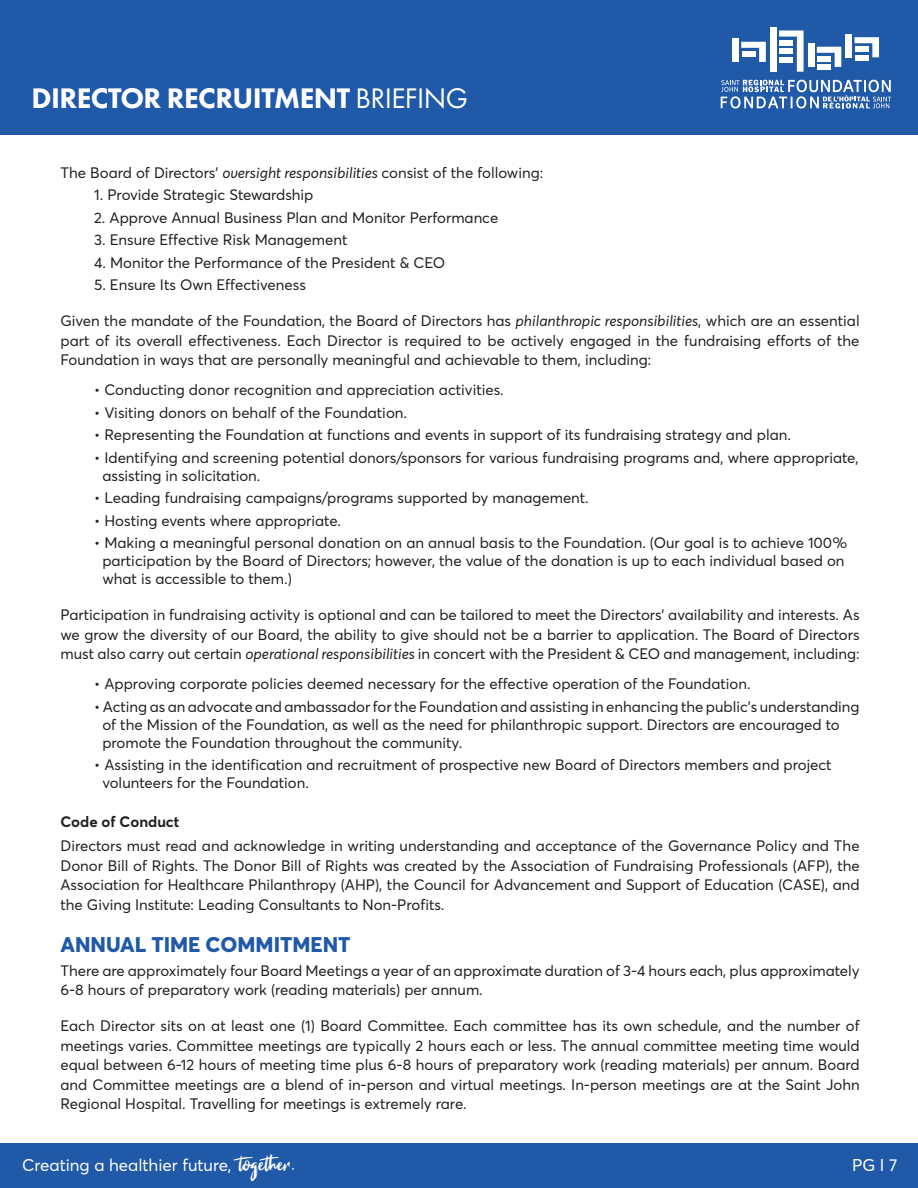
<style>
.page{position:relative;width:918px;height:1188px;background:#fff}
.page>*{position:absolute;margin:0;border:0;box-sizing:border-box;transform-origin:0 0}
.heading_light{font:800 29.4px "Futura PT";letter-spacing:-.02em;color:#fff}
.t1{font:800 21px "Averta";color:#2059a8}
.t2{font:16.8px "Averta";color:#fff}
.t3{font:15px/19.5px "Averta";color:#231f20;text-align:justify}
.t4{font:700 15px "Averta";color:#231f20}
.s1{font-weight:400}
.s2{font-style:italic}
.s3{font-family:"Fake Serif";font-size:29.25px}
</style>
<div class="page">
<div style="left:0;top:0;width:918px;height:135px;background:#2059a8"></div>
<div style="left:733px;top:38px;width:6px;height:24px;background:#fff"></div>
<svg style="left:741px;top:42px;width:25px;height:20px"></svg>
<div style="left:770px;top:27px;width:7px;height:45px;background:#fff"></div>
<svg style="left:779px;top:30px;width:25px;height:42px"></svg>
<div style="left:779px;top:49px;width:14px;height:5px;background:#fff"></div>
<div style="left:779px;top:57px;width:14px;height:5px;background:#fff"></div>
<div style="left:817px;top:65px;width:14px;height:5px;background:#fff"></div>
<div style="left:808px;top:43px;width:6px;height:24px;background:#fff"></div>
<svg style="left:817px;top:47px;width:24px;height:20px"></svg>
<div style="left:846px;top:34px;width:6px;height:23px;background:#fff"></div>
<svg style="left:855px;top:37px;width:24px;height:20px"></svg>
<div style="left:855px;top:55px;width:14px;height:5px;background:#fff"></div>
<svg style="left:721px;top:80px;width:170px;height:28px"></svg>
<div style="left:0;top:1143px;width:918px;height:45px;background:#2059a8"></div>
<p class="heading_light" style="left:31px;top:80px;width:438px">DIRECTOR RECRUITMENT <span class="s1">BRIEFING</span></p>
<p class="t3" style="left:60px;top:162px;width:484px">The Board of Directors’ <span class="s2">oversight responsibilities</span> consist of the following:</p>
<p class="t3" style="left:94px;top:185px;width:221px">1. Provide Strategic Stewardship</p>
<p class="t3" style="left:94px;top:207px;width:406px">2. Approve Annual Business Plan and Monitor Performance</p>
<p class="t3" style="left:94px;top:230px;width:255px">3. Ensure Effective Risk Management</p>
<p class="t3" style="left:94px;top:252px;width:353px">4. Monitor the Performance of the President &amp; CEO</p>
<p class="t3" style="left:94px;top:275px;width:213px">5. Ensure Its Own Effectiveness</p>
<p class="t3" style="left:60px;top:311px;width:801px">Given the mandate of the Foundation, the Board of Directors has <span class="s2">philanthropic responsibilities</span>, which are an essential part of its overall effectiveness. Each Director is required to be actively engaged in the fundraising efforts of the Foundation in ways that are personally meaningful and achievable to them, including:</p>
<p class="t3" style="left:94px;top:380px;width:411px">• Conducting donor recognition and appreciation activities.</p>
<p class="t3" style="left:94px;top:402px;width:314px">• Visiting donors on behalf of the Foundation.</p>
<p class="t3" style="left:94px;top:425px;width:698px">• Representing the Foundation at functions and events in support of its fundraising strategy and plan.</p>
<p class="t3" style="left:94px;top:447px;width:766px">• Identifying and screening potential donors/sponsors for various fundraising programs and, where appropriate,</p>
<p class="t3" style="left:102px;top:465px;width:160px">assisting in solicitation.</p>
<p class="t3" style="left:94px;top:488px;width:496px">• Leading fundraising campaigns/programs supported by management.</p>
<p class="t3" style="left:94px;top:510px;width:248px">• Hosting events where appropriate.</p>
<p class="t3" style="left:94px;top:533px;width:755px">• Making a meaningful personal donation on an annual basis to the Foundation. (Our goal is to achieve 100%</p>
<p class="t3" style="left:102px;top:551px;width:744px">participation by the Board of Directors; however, the value of the donation is up to each individual based on</p>
<p class="t3" style="left:102px;top:569px;width:191px">what is accessible to them.)</p>
<p class="t3" style="left:60px;top:605px;width:801px">Participation in fundraising activity is optional and can be tailored to meet the Directors’ availability and interests. As we grow the diversity of our Board, the ability to give should not be a barrier to application. The Board of Directors must also carry out certain <span class="s2">operational responsibilities</span> in concert with the President &amp; CEO and management, including:</p>
<p class="t3" style="left:94px;top:674px;width:658px">• Approving corporate policies deemed necessary for the effective operation of the Foundation.</p>
<p class="t3" style="left:94px;top:696px;width:767px">• Acting as an advocate and ambassador for the Foundation and assisting in enhancing the public’s understanding</p>
<p class="t3" style="left:102px;top:714px;width:739px">of the Mission of the Foundation, as well as the need for philanthropic support. Directors are encouraged to</p>
<p class="t3" style="left:102px;top:732px;width:362px">promote the Foundation throughout the community.</p>
<p class="t3" style="left:94px;top:755px;width:739px">• Assisting in the identification and recruitment of prospective new Board of Directors members and project</p>
<p class="t3" style="left:102px;top:773px;width:208px">volunteers for the Foundation.</p>
<p class="t4" style="left:60px;top:811px;width:120px">Code of Conduct</p>
<p class="t3" style="left:60px;top:836px;width:801px">Directors must read and acknowledge in writing understanding and acceptance of the Governance Policy and The Donor Bill of Rights. The Donor Bill of Rights was created by the Association of Fundraising Professionals (AFP), the Association for Healthcare Philanthropy (AHP), the Council for Advancement and Support of Education (CASE), and the Giving Institute: Leading Consultants to Non-Profits.</p>
<p class="t1" style="left:60px;top:929px;width:292px">ANNUAL TIME COMMITMENT</p>
<p class="t3" style="left:60px;top:960px;width:801px">There are approximately four Board Meetings a year of an approximate duration of 3-4 hours each, plus approximately<br>6-8 hours of preparatory work (reading materials) per annum.</p>
<p class="t3" style="left:60px;top:1015px;width:801px">Each Director sits on at least one (1) Board Committee. Each committee has its own schedule, and the number of meetings varies. Committee meetings are typically 2 hours each or less. The annual committee meeting time would equal between 6-12 hours of meeting time plus 6-8 hours of preparatory work (reading materials) per annum. Board and Committee meetings are a blend of in-person and virtual meetings. In-person meetings are at the Saint John Regional Hospital. Travelling for meetings is extremely rare.</p>
<p class="t2" style="left:22px;top:1154px;width:276px">Creating a healthier future, <span class="s3">together.</span></p>
<p class="t2" style="left:852px;top:1154px;width:47px">PG I 7</p>
</div>
